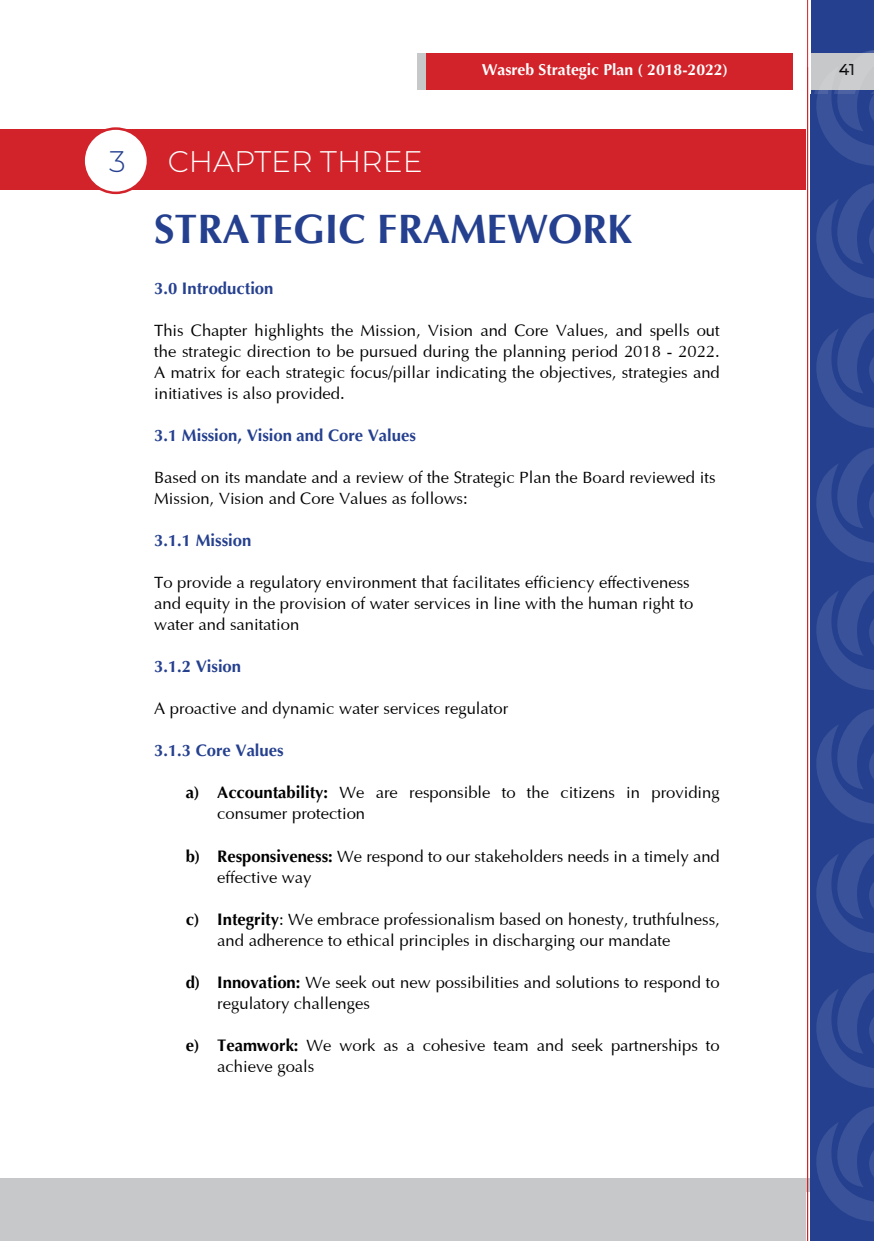
<style>
.page{position:relative;width:874px;height:1241px;background:#fff}
.page>*{position:absolute;margin:0;border:0;box-sizing:border-box;transform-origin:0 0}
.t1{font:700 40.95px "Optima";color:#25408f}
.t2{font:300 29.75px "Montserrat";color:#fff}
.t3{font:300 29.75px "Montserrat";color:#25408f}
.t4{font:16.62px/21px "Optima";color:#000}
.t5{font:700 16.62px "Optima";color:#25408f}
.t6{font:700 15.75px "Optima";color:#fff}
.t7{font:500 15.75px "Montserrat";color:#000}
.s1{font-weight:700}
</style>
<div class="page">
<div style="left:3px;top:1177px;width:812px;height:63px;background:#c7c8ca"></div>
<svg style="left:807px;top:1192px;width:3px;height:48px"></svg>
<svg style="left:807px;top:0;width:2px;height:59px"></svg>
<div style="left:810px;top:0;width:63px;height:1240px;background:#25408f"></div>
<hr style="left:0;top:1177px;width:4px;height:63px;background:#c7c8ca">
<hr style="left:806px;top:0;width:1px;height:1240px;background:#d2232a">
<div style="left:416px;top:53px;width:366px;height:36px;background:#c7c8ca"></div>
<div style="left:426px;top:53px;width:366px;height:36px;background:#d2232a"></div>
<div style="left:0;top:129px;width:805px;height:60px;background:#d2232a"></div>
<svg style="left:810px;top:48px;width:63px;height:1173px"></svg>
<div style="left:84px;top:128px;width:64px;height:65px;background:#fff;border-radius:50%"></div>
<div style="left:82px;top:127px;width:67px;height:67px;border:3px solid #d2232a;border-radius:50%"></div>
<h2 class="t3" style="left:109px;top:141px;width:18px">3</h2>
<h2 class="t2" style="left:167px;top:141px;width:256px">CHAPTER THREE</h2>
<p class="t6" style="left:481px;top:59px;width:247px">Wasreb Strategic Plan ( 2018-2022)</p>
<p class="t7" style="left:838px;top:58px;width:17px">41</p>
<h1 class="t1" style="left:154px;top:203px;width:479px">STRATEGIC FRAMEWOR K</h1>
<p class="t5" style="left:154px;top:278px;width:121px">3.0 Introduction</p>
<p class="t4" style="left:154px;top:319px;width:567px;text-align:justify">This Chapter highlights the Mission, Vision and Core Values, and spells out the strategic direction to be pursued during the planning period 2018 - 2022.<br>A matrix for each strategic focus/pillar indicating the objectives, strategies and initiatives is also provided.</p>
<p class="t5" style="left:154px;top:425px;width:263px">3.1 Mission, Vision and Core Values</p>
<p class="t4" style="left:154px;top:466px;width:562px">Based on its mandate and a review of the Strategic Plan the Board reviewed its<br>Mission, Vision and Core Values as follows:</p>
<p class="t5" style="left:154px;top:530px;width:99px">3.1.1 Mission</p>
<p class="t4" style="left:154px;top:571px;width:540px">To provide a regulatory environment that facilitates efficiency effectiveness and equity in the provision of water services in line with the human right to water and sanitation</p>
<p class="t5" style="left:154px;top:656px;width:88px">3.1.2 Vision</p>
<p class="t4" style="left:154px;top:697px;width:355px">A proactive and dynamic water services regulator</p>
<p class="t5" style="left:154px;top:740px;width:131px">3.1.3 Core Values</p>
<p class="t4" style="left:217px;top:781px;width:504px;text-indent:-32px"><span class="s1">a) Accountability:</span> We are responsible to the citizens in providing consumer protection</p>
<p class="t4" style="left:217px;top:844px;width:504px;text-indent:-32px"><span class="s1">b) Responsiveness:</span> We respond to our stakeholders needs in a timely and effective way</p>
<p class="t4" style="left:217px;top:907px;width:504px;text-indent:-32px"><span class="s1">c) Integrity</span>: We embrace professionalism based on honesty, truthfulness, and adherence to ethical principles in discharging our mandate</p>
<p class="t4" style="left:217px;top:970px;width:504px;text-indent:-32px"><span class="s1">d) Innovation:</span> We seek out new possibilities and solutions to respond to regulatory challenges</p>
<p class="t4" style="left:217px;top:1033px;width:504px;text-indent:-32px"><span class="s1">e) Teamwork:</span> We work as a cohesive team and seek partnerships to achieve goals</p>
</div>
